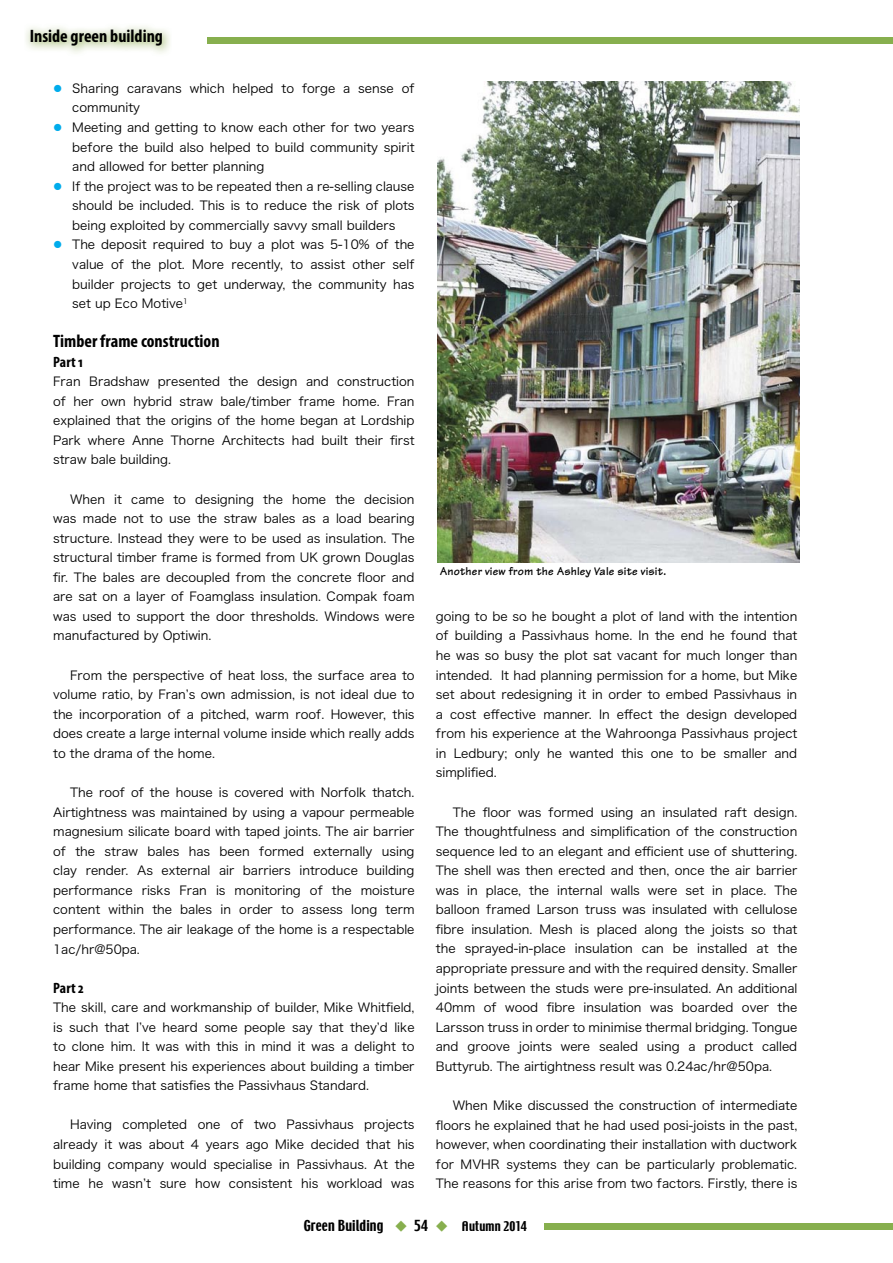
<style>
.page{position:relative;width:893px;height:1263px;background:#fff}
.page>*{position:absolute;margin:0;border:0;box-sizing:border-box;transform-origin:0 0}
.t1{font:700 condensed 18px "Myriad Pro";color:#000}
.t2{font:700 condensed 15px "Myriad Pro";letter-spacing:.005em;color:#000}
.t3{font:13.5px "Techno";letter-spacing:.01em;color:#000}
.t4{font:12.3px/19.5px "Hira Kaku Pro W3";color:#000;text-align:justify}
.t5{font:700 12px "Tekton";letter-spacing:.02em;color:#000}
.s1{color:#00acec}
.s2{color:#87af4e}
.s3{font-size:12px}
</style>
<div class="page">
<div style="left:545px;top:1224px;width:348px;height:6px;background:#87af4e"></div>
<img style="left:26px;top:26px;width:445px;height:27px">
<div style="left:207px;top:37px;width:686px;height:6px;background:#87af4e"></div>
<img style="left:438px;top:82px;width:362px;height:480px">
<h1 class="t1" style="left:30px;top:25px;width:135px">Inside green building</h1>
<p class="t4" style="left:72px;top:78px;width:344px;text-indent:-19px"><span class="s1">●</span> Sharing caravans which helped to forge a sense of community</p>
<p class="t4" style="left:72px;top:117px;width:344px;text-indent:-19px"><span class="s1">●</span> Meeting and getting to know each other for two years before the build also helped to build community spirit and allowed for better planning</p>
<p class="t4" style="left:72px;top:175px;width:344px;text-indent:-19px"><span class="s1">●</span> If the project was to be repeated then a re-selling clause should be included. This is to reduce the risk of plots being exploited by commercially savvy small builders</p>
<p class="t4" style="left:72px;top:234px;width:344px;text-indent:-19px"><span class="s1">●</span> The deposit required to buy a plot was 5-10% of the value of the plot. More recently, to assist other self builder projects to get underway, the community has set up Eco Motive<sup>1</sup></p>
<h1 class="t1" style="left:53px;top:330px;width:168px">Timber frame construction</h1>
<p class="t2" style="left:53px;top:352px;width:31px">Part 1</p>
<p class="t4" style="left:53px;top:371px;width:363px">Fran Bradshaw presented the design and construction of her own hybrid straw bale/timber frame home. Fran explained that the origins of the home began at Lordship Park where Anne Thorne Architects had built their first straw bale building.</p>
<p class="t4" style="left:53px;top:488px;width:363px;text-indent:17px">When it came to designing the home the decision was made not to use the straw bales as a load bearing structure. Instead they were to be used as insulation. The structural timber frame is formed from UK grown Douglas fir. The bales are decoupled from the concrete floor and are sat on a layer of Foamglass insulation. Compak foam was used to support the door thresholds. Windows were manufactured by Optiwin.</p>
<p class="t4" style="left:53px;top:664px;width:363px;text-indent:17px">From the perspective of heat loss, the surface area to volume ratio, by Franʼs own admission, is not ideal due to the incorporation of a pitched, warm roof. However, this does create a large internal volume inside which really adds to the drama of the home.</p>
<p class="t4" style="left:53px;top:782px;width:363px;text-indent:17px">The roof of the house is covered with Norfolk thatch.<br>Airtightness was maintained by using a vapour permeable magnesium silicate board with taped joints. The air barrier of the straw bales has been formed externally using clay render. As external air barriers introduce building performance risks Fran is monitoring of the moisture content within the bales in order to assess long term performance. The air leakage of the home is a respectable 1ac/hr@50pa.</p>
<p class="t2" style="left:53px;top:978px;width:32px">Part 2</p>
<p class="t4" style="left:53px;top:997px;width:363px">The skill, care and workmanship of builder, Mike Whitfield, is such that Iʼve heard some people say that theyʼd like to clone him. It was with this in mind it was a delight to hear Mike present his experiences about building a timber frame home that satisfies the Passivhaus Standard.</p>
<p class="t4" style="left:53px;top:1114px;width:363px;text-indent:17px">Having completed one of two Passivhaus projects already it was about 4 years ago Mike decided that his building company would specialise in Passivhaus. At the time he wasnʼt sure how consistent his workload was</p>
<p class="t5" style="left:440px;top:564px;width:228px">Another view from the Ashley Vale site visit.</p>
<p class="t4" style="left:436px;top:606px;width:363px">going to be so he bought a plot of land with the intention of building a Passivhaus home. In the end he found that he was so busy the plot sat vacant for much longer than intended. It had planning permission for a home, but Mike set about redesigning it in order to embed Passivhaus in a cost effective manner. In effect the design developed from his experience at the Wahroonga Passivhaus project in Ledbury; only he wanted this one to be smaller and simplified.</p>
<p class="t4" style="left:436px;top:801px;width:363px;text-indent:17px">The floor was formed using an insulated raft design.<br>The thoughtfulness and simplification of the construction sequence led to an elegant and efficient use of shuttering.<br>The shell was then erected and then, once the air barrier was in place, the internal walls were set in place. The balloon framed Larson truss was insulated with cellulose fibre insulation. Mesh is placed along the joists so that the sprayed-in-place insulation can be installed at the appropriate pressure and with the required density. Smaller joints between the studs were pre-insulated. An additional 40mm of wood fibre insulation was boarded over the Larsson truss in order to minimise thermal bridging. Tongue and groove joints were sealed using a product called Buttyrub. The airtightness result was 0.24ac/hr@50pa.</p>
<p class="t4" style="left:436px;top:1095px;width:363px;text-indent:17px">When Mike discussed the construction of intermediate floors he explained that he had used posi-joists in the past, however, when coordinating their installation with ductwork for MVHR systems they can be particularly problematic.<br>The reasons for this arise from two factors. Firstly, there is</p>
<p class="t3" style="left:304px;top:1216px;width:225px">Green Building <span class="s2">◆</span> 54 <span class="s2">◆</span> <span class="s3">Autumn 2014</span></p>
</div>
